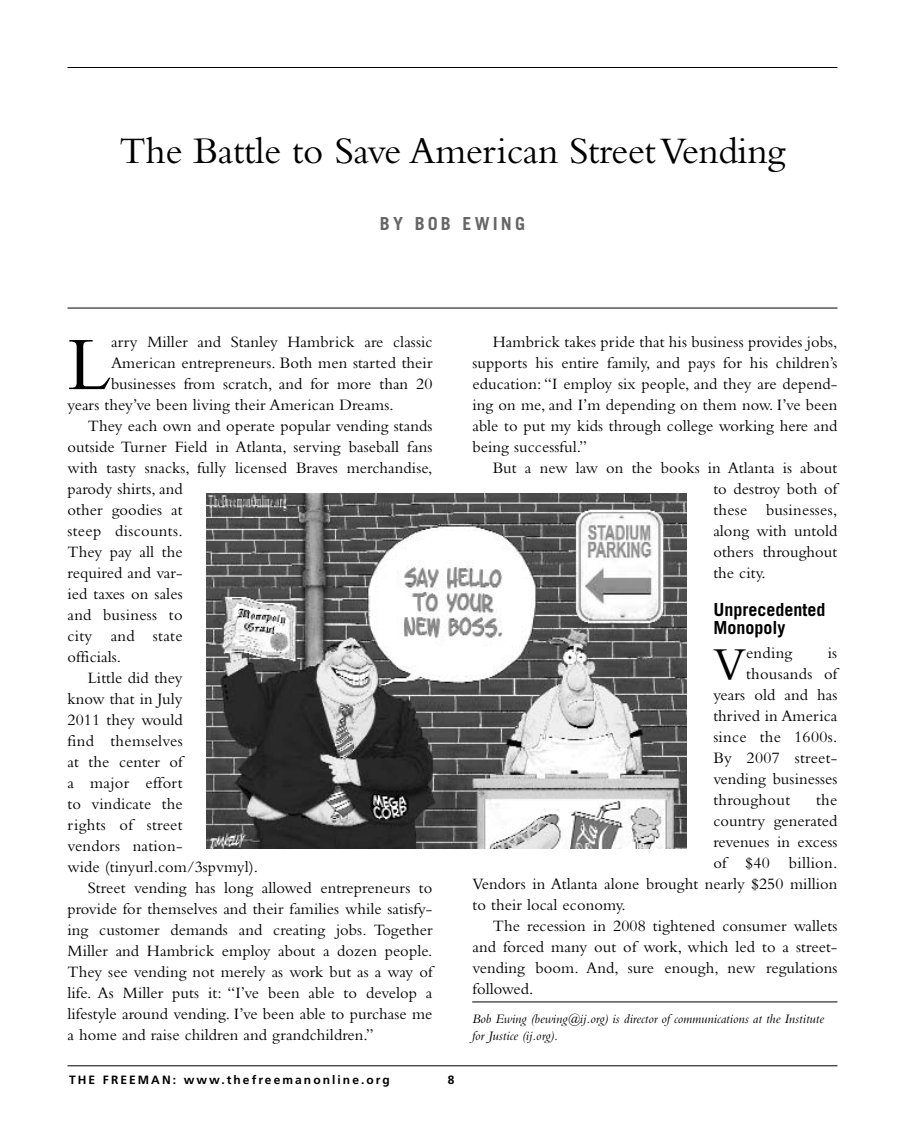
<style>
.page{position:relative;width:905px;height:1134px;background:#fff}
.page>*{position:absolute;margin:0;border:0;box-sizing:border-box;transform-origin:0 0}
.t1{font:78.9px "Bembo";color:#000}
.t2{font:47.7px "Bembo";color:#000}
.t3{font:39px "Bembo";letter-spacing:-.01em;color:#000}
.t4{font:700 18px/18px "Trade Gothic";color:#000}
.t5{font:700 18px "Trade Gothic";letter-spacing:.17em;color:#666}
.t6{font:16.5px/21px "Bembo";letter-spacing:.005em;color:#000;text-align:justify}
.t7{font:italic 13.5px/16.5px "Bembo";color:#000}
.t8{font:700 12px "Frutiger";letter-spacing:.17em;color:#000}
</style>
<div class="page">
<hr style="left:68px;top:308px;width:769px;height:1px;background:#000">
<hr style="left:68px;top:1066px;width:769px;height:1px;background:#000">
<hr style="left:68px;top:67px;width:769px;height:1px;background:#000">
<hr style="left:472px;top:1002px;width:365px;height:1px;background:#000">
<img style="left:207px;top:494px;width:479px;height:354px">
<h3 class="t3" style="left:119px;top:136px;width:667px">The Battle to Save American Street Vending</h3>
<p class="t5" style="left:380px;top:217px;width:146px">BY BOB EWING</p>
<h1 class="t1" style="left:68px;top:336px;width:45px">L</h1>
<p class="t6" style="left:111px;top:333px;width:323px">arry Miller and Stanley Hambrick are classic</p>
<p class="t6" style="left:111px;top:354px;width:323px">American entrepreneurs. Both men started their</p>
<p class="t6" style="left:111px;top:375px;width:323px">businesses from scratch, and for more than 20</p>
<p class="t6" style="left:67px;top:396px;width:327px">years they’ve been living their American Dreams.</p>
<p class="t6" style="left:88px;top:417px;width:346px">They each own and operate popular vending stands</p>
<p class="t6" style="left:67px;top:438px;width:366px">outside Turner Field in Atlanta, serving baseball fans</p>
<p class="t6" style="left:67px;top:459px;width:366px">with tasty snacks, fully licensed Braves merchandise,</p>
<p class="t6" style="left:67px;top:480px;width:117px">parody shirts, and</p>
<p class="t6" style="left:67px;top:501px;width:117px">other goodies at</p>
<p class="t6" style="left:67px;top:522px;width:117px">steep discounts.</p>
<p class="t6" style="left:67px;top:543px;width:117px">They pay all the</p>
<p class="t6" style="left:67px;top:564px;width:117px">required and var-</p>
<p class="t6" style="left:67px;top:585px;width:117px">ied taxes on sales</p>
<p class="t6" style="left:67px;top:606px;width:117px">and business to</p>
<p class="t6" style="left:67px;top:627px;width:117px">city and state</p>
<p class="t6" style="left:67px;top:648px;width:55px">officials.</p>
<p class="t6" style="left:88px;top:669px;width:96px">Little did they</p>
<p class="t6" style="left:67px;top:690px;width:117px">know that in July</p>
<p class="t6" style="left:67px;top:711px;width:117px">2011 they would</p>
<p class="t6" style="left:67px;top:732px;width:117px">find themselves</p>
<p class="t6" style="left:67px;top:753px;width:117px">at the center of</p>
<p class="t6" style="left:67px;top:774px;width:117px">a major effort</p>
<p class="t6" style="left:67px;top:795px;width:117px">to vindicate the</p>
<p class="t6" style="left:67px;top:816px;width:117px">rights of street</p>
<p class="t6" style="left:67px;top:837px;width:117px">vendors nation-</p>
<p class="t6" style="left:67px;top:858px;width:192px">wide (tinyurl.com/3spvmyl).</p>
<p class="t6" style="left:88px;top:879px;width:346px">Street vending has long allowed entrepreneurs to</p>
<p class="t6" style="left:67px;top:900px;width:366px">provide for themselves and their families while satisfy-</p>
<p class="t6" style="left:67px;top:921px;width:366px">ing customer demands and creating jobs. Together</p>
<p class="t6" style="left:67px;top:942px;width:366px">Miller and Hambrick employ about a dozen people.</p>
<p class="t6" style="left:67px;top:963px;width:366px">They see vending not merely as work but as a way of</p>
<p class="t6" style="left:67px;top:984px;width:366px">life. As Miller puts it: “I’ve been able to develop a</p>
<p class="t6" style="left:67px;top:1005px;width:366px">lifestyle around vending. I’ve been able to purchase me</p>
<p class="t6" style="left:67px;top:1026px;width:308px">a home and raise children and grandchildren.”</p>
<p class="t8" style="left:69px;top:1075px;width:322px">THE FREEMAN: www.thefreemanonline.org</p>
<p class="t8" style="left:448px;top:1075px;width:8px">8</p>
<p class="t6" style="left:472px;top:333px;width:366px;text-indent:20px">Hambrick takes pride that his business provides jobs, supports his entire family, and pays for his children’s education: “I employ six people, and they are depend&shy;ing on me, and I’m depending on them now. I’ve been able to put my kids through college working here and being successful.”</p>
<p class="t6" style="left:713px;top:459px;width:126px;text-indent:-220px">But a new law on the books in Atlanta is about to destroy both of these businesses, along with untold others throughout the city.</p>
<p class="t4" style="left:713px;top:602px;width:113px">Unprecedented<br>Monopoly</p>
<h2 class="t2" style="left:713px;top:647px;width:34px">V</h2>
<p class="t6" style="left:746px;top:643px;width:48px">ending</p>
<p class="t6" style="left:827px;top:643px;width:11px">is</p>
<p class="t6" style="left:746px;top:664px;width:93px">thousands of</p>
<p class="t6" style="left:713px;top:685px;width:126px">years old and has</p>
<p class="t6" style="left:713px;top:706px;width:126px">thrived in America</p>
<p class="t6" style="left:713px;top:727px;width:126px">since the 1600s.</p>
<p class="t6" style="left:713px;top:748px;width:126px">By 2007 street-</p>
<p class="t6" style="left:713px;top:769px;width:126px">vending businesses</p>
<p class="t6" style="left:713px;top:790px;width:78px">throughout</p>
<p class="t6" style="left:816px;top:790px;width:23px">the</p>
<p class="t6" style="left:713px;top:811px;width:126px">country generated</p>
<p class="t6" style="left:713px;top:832px;width:126px">revenues in excess</p>
<p class="t6" style="left:713px;top:853px;width:126px">of $40 billion.</p>
<p class="t6" style="left:472px;top:874px;width:366px">Vendors in Atlanta alone brought nearly $250 million</p>
<p class="t6" style="left:472px;top:895px;width:155px">to their local economy.</p>
<p class="t6" style="left:492px;top:916px;width:346px">The recession in 2008 tightened consumer wallets</p>
<p class="t6" style="left:472px;top:937px;width:366px">and forced many out of work, which led to a street-</p>
<p class="t6" style="left:472px;top:958px;width:366px">vending boom. And, sure enough, new regulations</p>
<p class="t6" style="left:472px;top:979px;width:62px">followed.</p>
<p class="t7" style="left:472px;top:1012px;width:353px">Bob Ewing (bewing@ij.org) is director of communications at the Institute for Justice (ij.org).</p>
</div>
